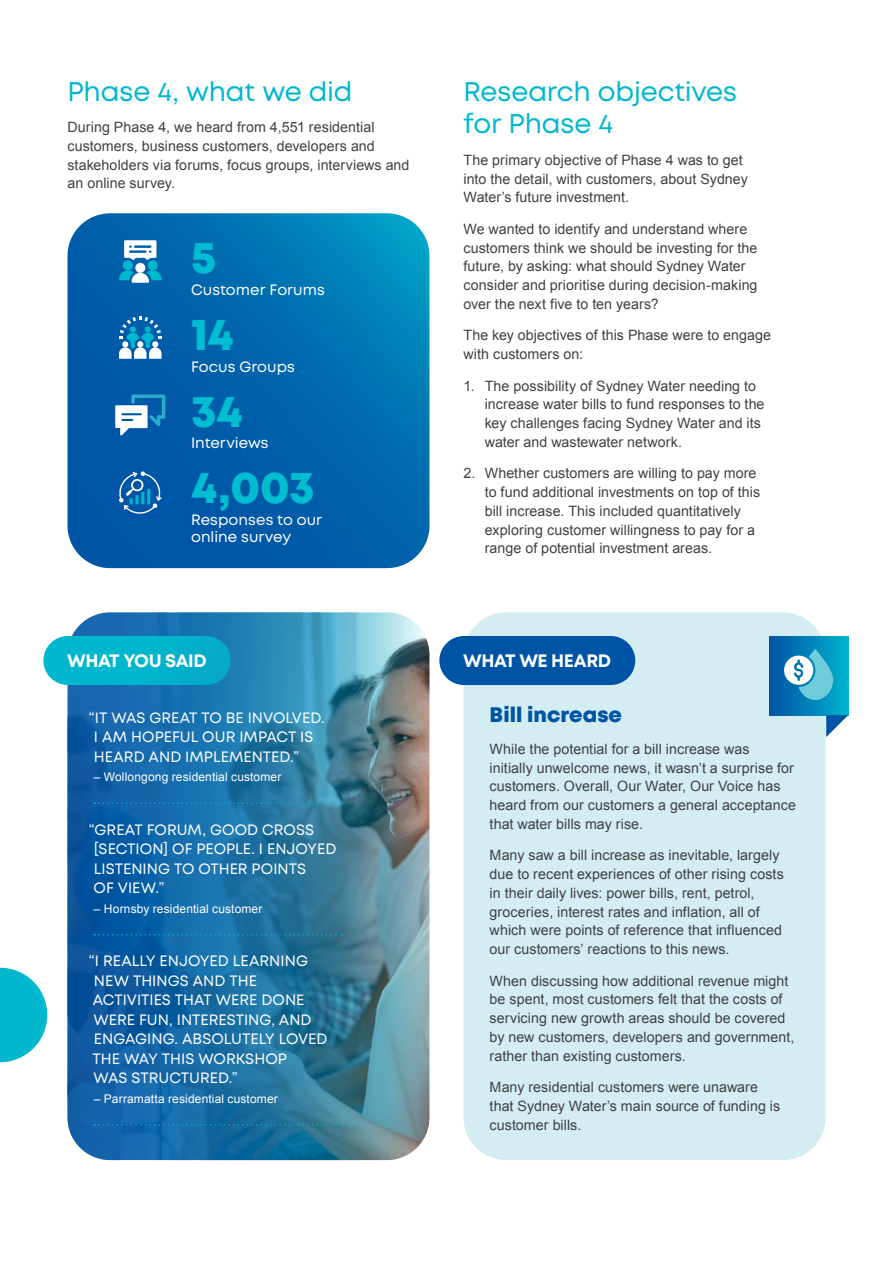
<style>
.page{position:relative;width:893px;height:1263px;background:#fff}
.page>*{position:absolute;margin:0;border:0;box-sizing:border-box;transform-origin:0 0}
.t1{font:800 45px "Mont";letter-spacing:-.005em;color:#00bdd2}
.t2{font:27px/32.4px "Mont";letter-spacing:-.01em;color:#00b7ce}
.t3{font:800 21px "Mont";color:#0054a6}
.t4{font:700 18px "Mont";letter-spacing:-.025em;color:#fff}
.t5{font:15px/19.5px "Mont";color:#fff}
.t6{font:14.25px/18.8px "Arial";letter-spacing:.005em;color:#414042}
.t7{font:12px "Arial";letter-spacing:.01em;color:#fff}
</style>
<div class="page">
<img style="left:68px;top:612px;width:361px;height:548px;border-radius:43px">
<svg style="left:68px;top:213px;width:361px;height:355px;background:#0268ad"></svg>
<div style="left:463px;top:612px;width:362px;height:548px;background:#d3edf2;border-radius:43px"></div>
<svg style="left:115px;top:394px;width:50px;height:41px"></svg>
<svg style="left:119px;top:471px;width:43px;height:43px;background:#2877b6"></svg>
<svg style="left:119px;top:316px;width:43px;height:43px"></svg>
<div style="left:135px;top:263px;width:10px;height:10px;background:#fff;border-radius:50%"></div>
<div style="left:123px;top:260px;width:10px;height:10px;background:#00b7ce;border-radius:50%"></div>
<svg style="left:119px;top:270px;width:43px;height:13px"></svg>
<div style="left:148px;top:260px;width:10px;height:10px;background:#00b7ce;border-radius:50%"></div>
<svg style="left:124px;top:240px;width:32px;height:20px"></svg>
<div style="left:769px;top:636px;width:79px;height:79px;background:linear-gradient(to right,#0052a4,#00b2cd)"></div>
<svg style="left:826px;top:715px;width:22px;height:22px"></svg>
<svg style="left:0;top:968px;width:47px;height:94px"></svg>
<svg style="left:784px;top:649px;width:49px;height:51px;background:#61b7d4"></svg>
<div style="left:43px;top:636px;width:188px;height:49px;background:#00b7ce;border-radius:25px"></div>
<div style="left:439px;top:636px;width:196px;height:49px;background:#0054a6;border-radius:25px"></div>
<svg style="left:94px;top:802px;width:249px;height:2px"></svg>
<svg style="left:94px;top:934px;width:249px;height:1px"></svg>
<svg style="left:94px;top:1124px;width:249px;height:1px"></svg>
<h2 class="t2" style="left:68px;top:75px;width:287px">Phase 4, what we did</h2>
<p class="t6" style="left:68px;top:118px;width:344px">During Phase 4, we heard from 4,551 residential customers, business customers, developers and stakeholders via forums, focus groups, interviews and an online survey.</p>
<h1 class="t1" style="left:191px;top:228px;width:27px">5</h1>
<p class="t5" style="left:191px;top:280px;width:135px">Customer Forums</p>
<h1 class="t1" style="left:191px;top:305px;width:44px">14</h1>
<p class="t5" style="left:191px;top:357px;width:105px">Focus Groups</p>
<h1 class="t1" style="left:191px;top:381px;width:53px">34</h1>
<p class="t5" style="left:191px;top:434px;width:79px">Interviews</p>
<h1 class="t1" style="left:191px;top:458px;width:125px">4,003</h1>
<p class="t5" style="left:191px;top:512px;width:132px;line-height:16.5px">Responses to our online survey</p>
<h2 class="t2" style="left:463px;top:75px;width:275px">Research objectives for Phase 4</h2>
<p class="t6" style="left:463px;top:151px;width:286px">The primary objective of Phase 4 was to get into the detail, with customers, about Sydney<br>Water’s future investment.</p>
<p class="t6" style="left:463px;top:220px;width:296px">We wanted to identify and understand where customers think we should be investing for the future, by asking: what should Sydney Water consider and prioritise during decision-making over the next five to ten years?</p>
<p class="t6" style="left:463px;top:326px;width:309px">The key objectives of this Phase were to engage with customers on:</p>
<p class="t6" style="left:485px;top:376px;width:281px;text-indent:-21px">1. The possibility of Sydney Water needing to increase water bills to fund responses to the key challenges facing Sydney Water and its water and wastewater network.</p>
<p class="t6" style="left:485px;top:464px;width:277px;text-indent:-21px">2. Whether customers are willing to pay more to fund additional investments on top of this bill increase. This included quantitatively exploring customer willingness to pay for a range of potential investment areas.</p>
<p class="t4" style="left:67px;top:649px;width:141px">WHAT YOU SAID</p>
<p class="t4" style="left:463px;top:649px;width:150px">WHAT WE HEARD</p>
<p class="t5" style="left:94px;top:708px;width:232px;text-indent:-5px">“IT WAS GREAT TO BE INVOLVED.<br>I AM HOPEFUL OUR IMPACT IS<br>HEARD AND IMPLEMENTED.”</p>
<p class="t7" style="left:94px;top:769px;width:189px">– Wollongong residential customer</p>
<p class="t5" style="left:94px;top:820px;width:244px;text-indent:-5px">“GREAT FORUM, GOOD CROSS [SECTION] OF PEOPLE. I ENJOYED<br>LISTENING TO OTHER POINTS<br>OF VIEW.”</p>
<p class="t7" style="left:94px;top:901px;width:170px">– Hornsby residential customer</p>
<p class="t5" style="left:89px;top:951px;width:240px">“I REALLY ENJOYED LEARNING<br>NEW THINGS AND THE<br>ACTIVITIES THAT WERE DONE<br>WERE FUN, INTERESTING, AND<br>ENGAGING. ABSOLUTELY LOVED<br>THE WAY THIS WORKSHOP<br>WAS STRUCTURED.”</p>
<p class="t7" style="left:94px;top:1091px;width:185px">– Parramatta residential customer</p>
<h3 class="t3" style="left:490px;top:701px;width:134px">Bill increase</h3>
<p class="t6" style="left:490px;top:740px;width:308px">While the potential for a bill increase was initially unwelcome news, it wasn’t a surprise for customers. Overall, Our Water, Our Voice has heard from our customers a general acceptance that water bills may rise.</p>
<p class="t6" style="left:490px;top:846px;width:296px">Many saw a bill increase as inevitable, largely due to recent experiences of other rising costs in their daily lives: power bills, rent, petrol, groceries, interest rates and inflation, all of which were points of reference that influenced our customers’ reactions to this news.</p>
<p class="t6" style="left:490px;top:971px;width:306px">When discussing how additional revenue might be spent, most customers felt that the costs of servicing new growth areas should be covered by new customers, developers and government, rather than existing customers.</p>
<p class="t6" style="left:490px;top:1078px;width:292px">Many residential customers were unaware that Sydney Water’s main source of funding is customer bills.</p>
</div>
